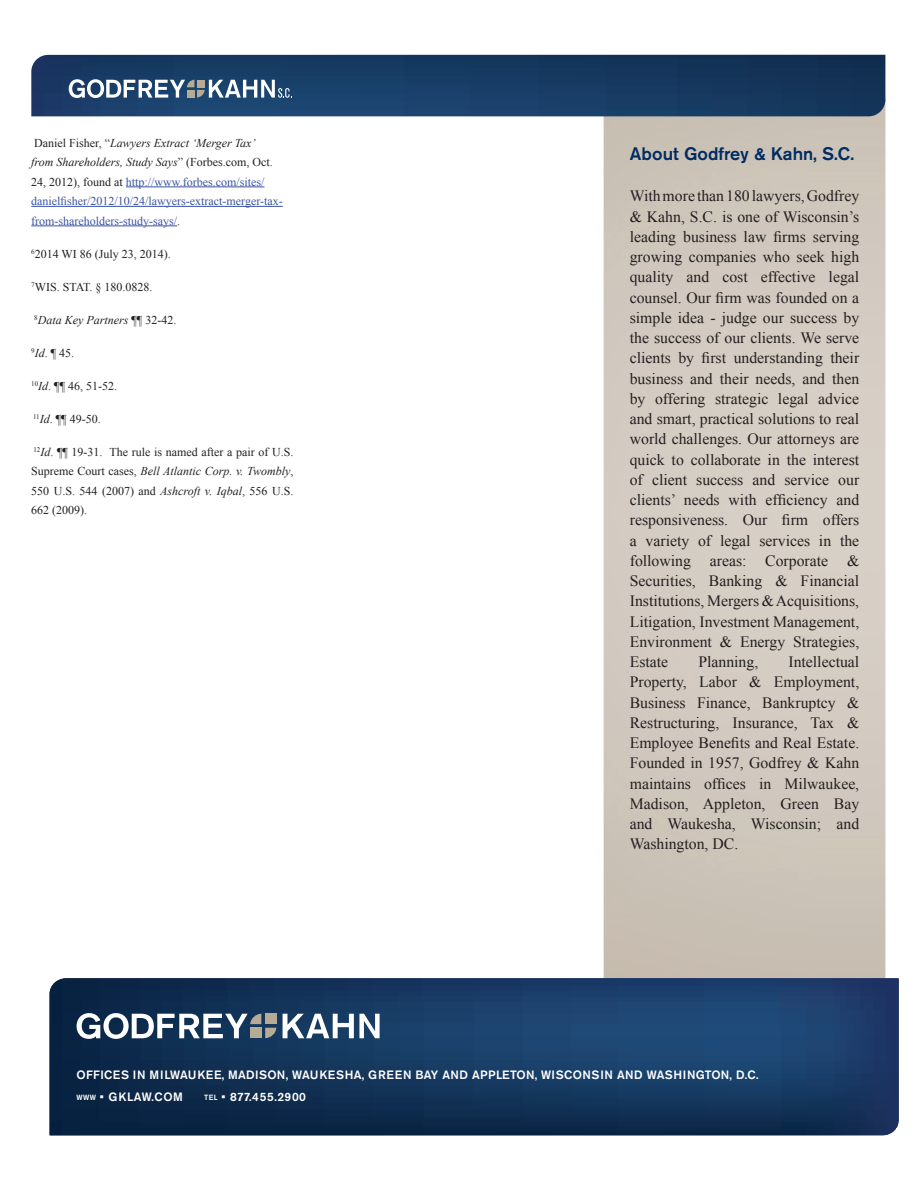
<style>
.page{position:relative;width:918px;height:1188px;background:#fff}
.page>*{position:absolute;margin:0;border:0;box-sizing:border-box;transform-origin:0 0}
.t1{font:500 18px "Akzidenz Grotesk Std";color:#002c62}
.t2{font:15.75px/20.2px "Times New Roman";color:#231f20;text-align:justify}
.t3{font:12px/19.5px "Times New Roman";color:#231f20;text-align:justify}
.t4{font:12px/19.5px "Times New Roman";color:#3a53a3}
.t5{font:500 12px "Akzidenz Grotesk Std";letter-spacing:.04em;color:#fff}
.t6{font:italic 12px "Times New Roman";color:#231f20}
.s1{color:#231f20}
.s2{font-style:italic;color:#231f20}
.s3{font-style:normal}
.s4{font-style:italic}
.s5{font-size:7.5px}
</style>
<div class="page">
<svg style="left:31px;top:55px;width:854px;height:61px;background:#173b62"></svg>
<svg style="left:69px;top:79px;width:223px;height:19px"></svg>
<svg style="left:50px;top:978px;width:848px;height:157px;background:#14355c"></svg>
<svg style="left:283px;top:1014px;width:97px;height:24px"></svg>
<svg style="left:77px;top:1013px;width:199px;height:26px"></svg>
<div style="left:265px;top:1014px;width:11px;height:10px;background:#b8ab95"></div>
<div style="left:250px;top:1028px;width:11px;height:10px;background:#b8ab95"></div>
<hr style="left:126px;top:187px;width:139px;height:1px;background:#3a53a3">
<hr style="left:31px;top:206px;width:252px;height:1px;background:#3a53a3">
<hr style="left:31px;top:226px;width:146px;height:1px;background:#3a53a3">
<p class="t4" style="left:31px;top:133px;width:253px"><span class="s1">Daniel Fisher, “</span><span class="s2">Lawyers Extract ‘Merger Tax’<br>from Shareholders, Study Says</span><span class="s1">” (Forbes.com, Oct.<br>24, 2012), found at</span> http://www.forbes.com/sites/ danielfisher/2012/10/24/lawyers-extract-merger-tax&shy;from-shareholders-study-says/<span class="s1">.</span></p>
<p class="t3" style="left:31px;top:244px;width:141px"><sup>6</sup>2014 WI 86 (July 23, 2014).</p>
<p class="t3" style="left:31px;top:277px;width:123px"><sup>7</sup>WIS. STAT. § 180.0828.</p>
<p class="t6" style="left:34px;top:311px;width:144px"><sup>8</sup>Data Key Partners <span class="s3">¶¶ 32-42.</span></p>
<p class="t3" style="left:31px;top:343px;width:44px"><sup>9</sup><span class="s4">Id</span>. ¶ 45.</p>
<p class="t3" style="left:31px;top:376px;width:87px"><sup>10</sup><span class="s4">Id</span>. ¶¶ 46, 51-52.</p>
<p class="t3" style="left:33px;top:409px;width:69px"><sup>11</sup><span class="s4">Id</span>. ¶¶ 49-50.</p>
<p class="t3" style="left:31px;top:442px;width:264px"><sup>12</sup><span class="s4">Id</span>. ¶¶ 19-31. The rule is named after a pair of U.S.<br>Supreme Court cases, <span class="s4">Bell Atlantic Corp. v. Twombly</span>, 550 U.S. 544 (2007) and <span class="s4">Ashcroft v. Iqbal</span>, 556 U.S.<br>662 (2009).</p>
<p class="t1" style="left:630px;top:143px;width:226px">About Godfrey &amp; Kahn, S.C.</p>
<p class="t2" style="left:630px;top:186px;width:231px">With more than 180 lawyers, Godfrey &amp; Kahn, S.C. is one of Wisconsin’s leading business law firms serving growing companies who seek high quality and cost effective legal counsel. Our firm was founded on a simple idea - judge our success by the success of our clients. We serve clients by first understanding their business and their needs, and then by offering strategic legal advice and smart, practical solutions to real world challenges. Our attorneys are quick to collaborate in the interest of client success and service our clients’ needs with efficiency and responsiveness. Our firm offers a variety of legal services in the following areas: Corporate &amp; Securities, Banking &amp; Financial Institutions, Mergers &amp; Acquisitions, Litigation, Investment Management, Environment &amp; Energy Strategies, Estate</p>
<p class="t2" style="left:630px;top:652px;width:231px;text-indent:159px">Intellectual Property, Labor &amp; Employment, Business Finance, Bankruptcy &amp; Restructuring, Insurance, Tax &amp; Employee Benefits and Real Estate.<br>Founded in 1957, Godfrey &amp; Kahn maintains offices in Milwaukee, Madison, Appleton, Green Bay and Waukesha, Wisconsin; and Washington, DC.</p>
<p class="t2" style="left:698px;top:652px;width:61px">Planning,</p>
<p class="t5" style="left:77px;top:1067px;width:683px">OFFICES IN MILWAUKEE, MADISON, WAUKESHA, GREEN BAY AND APPLETON, WISCONSIN AND WASHINGTON, D.C.</p>
<p class="t5" style="left:77px;top:1089px;width:108px"><span class="s5">WWW</span> • GKLAW.COM</p>
<p class="t5" style="left:204px;top:1089px;width:103px"><span class="s5">TEL</span> • 877.455.2900</p>
</div>
